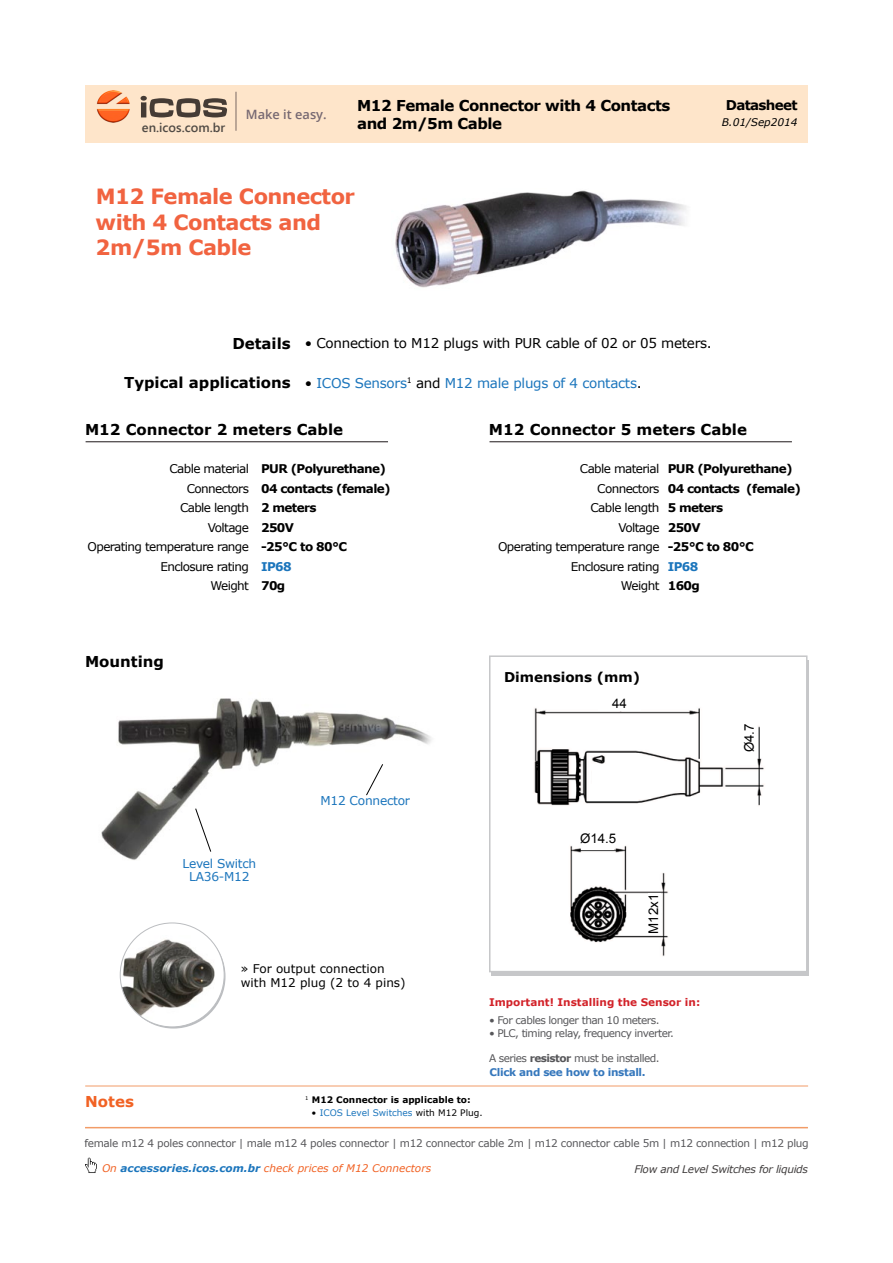
<style>
.page{position:relative;width:893px;height:1263px;background:#fff}
.page>*{position:absolute;margin:0;border:0;box-sizing:border-box;transform-origin:0 0}
.t1{font:700 21px/25.2px "Verdana";letter-spacing:-.025em;color:#f16340}
.t2{font:700 15px "Verdana";color:#000}
.t3{font:700 15px/18px "Verdana";letter-spacing:-.03em;color:#000}
.t4{font:700 15px "Verdana";color:#f16224}
.t5{font:13.5px "Verdana";letter-spacing:-.02em;color:#000}
.t6{font:13.5px "Verdana";letter-spacing:-.02em;color:#1b75bc}
.t7{font:700 13.5px "Verdana";color:#000}
.t8{font:700 13.5px "Verdana";letter-spacing:-.05em;color:#000}
.t9{font:13.35px "Arial";color:#000}
.t10{font:600 12.75px "Segoe UI";color:#514b45}
.t11{font:600 12.75px "Open Sans";color:#776972}
.t12{font:12.15px/13.8px "Verdana";letter-spacing:-.02em;color:#1b75bc;text-align:center}
.t13{font:12px/19.5px "Verdana";letter-spacing:-.05em;color:#000;text-align:right}
.t14{font:700 12px/19.5px "Verdana";letter-spacing:-.05em;color:#000}
.t15{font:12px/14.4px "Verdana";color:#000}
.t16{font:700 12px "Verdana";letter-spacing:-.05em;color:#1b75bc}
.t17{font:10.5px "Verdana";letter-spacing:-.03em;color:#57575a}
.t18{font:10.5px "Verdana";letter-spacing:-.05em;color:#57575a}
.t19{font:italic 10.5px "Verdana";color:#f16224}
.t20{font:700 10.5px "Verdana";color:#d22229}
.t21{font:italic 10.5px "Verdana";letter-spacing:-.03em;color:#403d3d}
.t22{font:700 10.5px "Verdana";letter-spacing:-.03em;color:#3577bc}
.t23{font:italic 10.5px "Verdana";color:#000}
.t24{font:9px "Verdana";color:#1b75bc}
.t25{font:700 9px "Verdana";color:#000}
.s1{color:#000}
.s2{font-weight:700}
.s3{font-weight:700;color:#1b75bc}
</style>
<div class="page">
<svg style="left:85px;top:1158px;width:12px;height:15px"></svg>
<hr style="left:85px;top:1127px;width:723px;height:1px;background:#f29c67">
<div style="left:85px;top:85px;width:723px;height:58px;background:#fee5ca"></div>
<svg style="left:141px;top:96px;width:86px;height:21px"></svg>
<img style="left:97px;top:91px;width:33px;height:32px">
<hr style="left:236px;top:92px;width:1px;height:39px;background:#796963">
<img style="left:101px;top:698px;width:331px;height:162px">
<img style="left:395px;top:190px;width:292px;height:98px">
<hr style="left:86px;top:441px;width:302px;height:1px;background:#1e1819">
<hr style="left:489px;top:441px;width:303px;height:1px;background:#1e1819">
<img style="left:120px;top:923px;width:104px;height:99px">
<svg style="left:195px;top:808px;width:17px;height:44px"></svg>
<svg style="left:365px;top:763px;width:19px;height:33px"></svg>
<div style="left:489px;top:655px;width:318px;height:317px;background:#fff;border:2px solid #c6c7c9"></div>
<hr style="left:85px;top:1085px;width:723px;height:1px;background:#f29c67">
<img style="left:534px;top:708px;width:230px;height:98px">
<img style="left:570px;top:845px;width:98px;height:112px">
<div style="left:598px;top:698px;width:43px;height:13px;background:#fff"></div>
<div style="left:744px;top:723px;width:13px;height:29px;background:#fff"></div>
<div style="left:649px;top:893px;width:12px;height:41px;background:#fff"></div>
<div style="left:581px;top:838px;width:32px;height:11px;background:#fff"></div>
<div style="left:580px;top:833px;width:37px;height:13px;background:#fff"></div>
<div style="left:592px;top:767px;width:80px;height:19px;background:#fff"></div>
<p class="t10" style="left:142px;top:119px;width:85px">en.icos.com.br</p>
<p class="t11" style="left:246px;top:105px;width:82px">Make it easy.</p>
<p class="t3" style="left:357px;top:96px;width:315px">M12 Female Connector with 4 Contacts and 2m/5m Cable</p>
<h1 class="t1" style="left:96px;top:184px;width:261px">M12 Female Connector with 4 Contacts and<br>2m/5m Cable</h1>
<p class="t8" style="left:726px;top:96px;width:73px">Datasheet</p>
<p class="t23" style="left:722px;top:115px;width:77px">B.01/Sep2014</p>
<p class="t2" style="left:232px;top:334px;width:60px">Details</p>
<p class="t2" style="left:124px;top:373px;width:168px">Typical applications</p>
<p class="t5" style="left:305px;top:334px;width:408px">• Connection to M12 plugs with PUR cable of 02 or 05 meters.</p>
<p class="t6" style="left:305px;top:374px;width:338px"><span class="s1">•</span> ICOS Sensors<sup>1</sup> <span class="s1">and</span> M12 male plugs of 4 contacts<span class="s1">.</span></p>
<p class="t2" style="left:85px;top:420px;width:260px">M12 Connector 2 meters Cable</p>
<p class="t2" style="left:489px;top:420px;width:260px">M12 Connector 5 meters Cable</p>
<p class="t13" style="left:88px;top:459px;width:163px">Cable material<br>Connectors<br>Cable length<br>Voltage<br>Operating temperature range<br>Enclosure rating<br>Weight</p>
<p class="t14" style="left:261px;top:459px;width:131px">PUR (Polyurethane)<br>04 contacts (female)<br>2 meters<br>250V<br>-25°C to 80°C</p>
<p class="t16" style="left:261px;top:559px;width:32px">IP68</p>
<p class="t14" style="left:261px;top:576px;width:26px">70g</p>
<p class="t2" style="left:85px;top:652px;width:81px">Mounting</p>
<p class="t12" style="left:182px;top:856px;width:75px">Level Switch<br>LA36-M12</p>
<p class="t12" style="left:320px;top:794px;width:91px">M12 Connector</p>
<p class="t15" style="left:241px;top:961px;width:166px">» For output connection with M12 plug (2 to 4 pins)</p>
<p class="t13" style="left:498px;top:459px;width:163px">Cable material<br>Connectors<br>Cable length<br>Voltage<br>Operating temperature range<br>Enclosure rating<br>Weight</p>
<p class="t14" style="left:668px;top:459px;width:135px">PUR (Polyurethane)<br>04 contacts (female)<br>5 meters<br>250V<br>-25°C to 80°C</p>
<p class="t16" style="left:668px;top:559px;width:32px">IP68</p>
<p class="t14" style="left:668px;top:576px;width:34px">160g</p>
<p class="t7" style="left:504px;top:668px;width:138px">Dimensions (mm)</p>
<p class="t9" style="left:612px;top:694px;width:16px">44</p>
<p class="t9" style="left:740px;top:752px;width:30px;rotate:-90deg">Ø4.7</p>
<p class="t9" style="left:580px;top:829px;width:38px">Ø14.5</p>
<p class="t9" style="left:645px;top:934px;width:41px;rotate:-90deg">M12x1</p>
<p class="t20" style="left:489px;top:995px;width:213px">Important! Installing the Sensor in:</p>
<p class="t18" style="left:489px;top:1013px;width:172px">• For cables longer than 10 meters.</p>
<p class="t18" style="left:489px;top:1026px;width:186px">• PLC, timing relay, frequency inverter.</p>
<p class="t18" style="left:489px;top:1051px;width:172px">A series <span class="s2">resistor</span> must be installed.</p>
<p class="t22" style="left:490px;top:1066px;width:158px">Click and see how to install.</p>
<p class="t4" style="left:85px;top:1092px;width:50px">Notes</p>
<p class="t25" style="left:305px;top:1093px;width:167px"><sup>1</sup> M12 Connector is applicable to:</p>
<p class="t24" style="left:312px;top:1107px;width:173px"><span class="s1">•</span> ICOS Level Switches <span class="s1">with M12 Plug.</span></p>
<p class="t17" style="left:84px;top:1136px;width:726px">female m12 4 poles connector | male m12 4 poles connector | m12 connector cable 2m | m12 connector cable 5m | m12 connection | m12 plug</p>
<p class="t19" style="left:102px;top:1161px;width:331px">On <span class="s3">accessories.icos.com.br</span> check prices of M12 Connectors</p>
<p class="t21" style="left:634px;top:1162px;width:175px">Flow and Level Switches for liquids</p>
</div>
